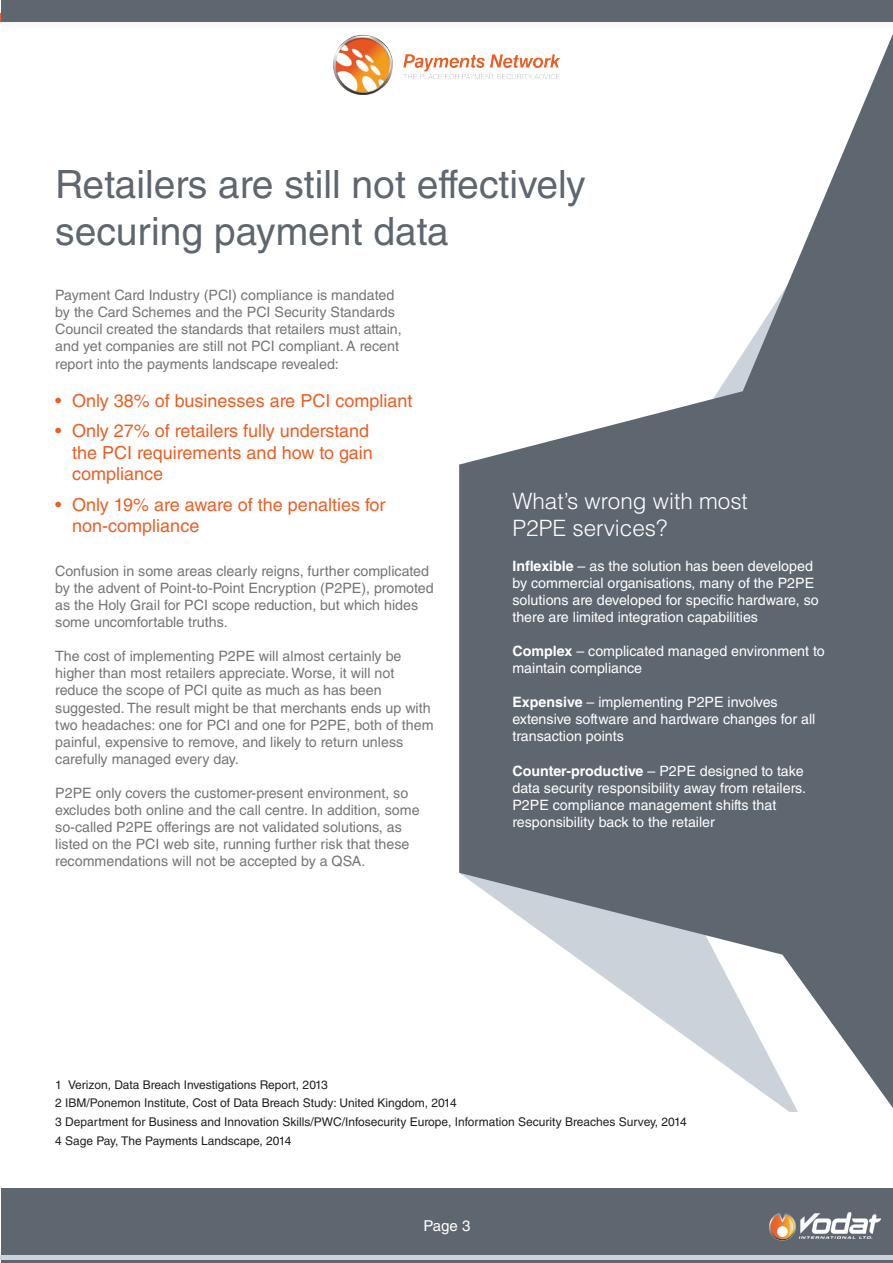
<style>
.page{position:relative;width:893px;height:1263px;background:#fff}
.page>*{position:absolute;margin:0;border:0;box-sizing:border-box;transform-origin:0 0}
.Super_Heading_Para{font:39px/46.8px "Helvetica LT Std";color:#5e6670}
.Standout_Para_Large{font:300 22.5px/27px "Helvetica LT Std";color:#fff}
.Bullet_standout{font:18px/21.6px "Helvetica LT Std";color:#ea5f26}
.Page_numbering{font:15px "Helvetica LT Std";color:#fff}
.Standard_Para{font:14.25px/17.1px "Helvetica LT Std";color:#767575}
.Standard_Para-2{font:14.25px/17.1px "Helvetica LT Std";color:#fff}
.Small_note{font:12px "Helvetica LT Std";color:#231f20}
.s1{font-weight:700}
</style>
<div class="page">
<svg style="left:1px;top:21px;width:892px;height:1px"></svg>
<div style="left:1px;top:1188px;width:892px;height:75px;background:#5e6670"></div>
<img style="left:769px;top:1213px;width:111px;height:27px">
<div style="left:0;top:1255px;width:893px;height:5px;background:#ccd2d9"></div>
<img style="left:333px;top:34px;width:126px;height:60px">
<div style="left:1px;top:0;width:892px;height:21px;background:#5e6670"></div>
<svg style="left:459px;top:34px;width:434px;height:1074px;fill:#5e6670"></svg>
<p class="Super_Heading_Para" style="left:55px;top:161px;width:532px">Retailers are still not effectively securing payment data</p>
<p class="Standard_Para" style="left:55px;top:286px;width:348px">Payment Card Industry (PCI) compliance is mandated by the Card Schemes and the PCI Security Standards Council created the standards that retailers must attain, and yet companies are still not PCI compliant. A recent report into the payments landscape revealed:</p>
<p class="Bullet_standout" style="left:55px;top:390px;width:359px">• Only 38% of businesses are PCI compliant</p>
<p class="Bullet_standout" style="left:72px;top:420px;width:302px;text-indent:-17px">• Only 27% of retailers fully understand the PCI requirements and how to gain compliance</p>
<p class="Bullet_standout" style="left:72px;top:493px;width:315px;text-indent:-17px">• Only 19% are aware of the penalties for non-compliance</p>
<p class="Standard_Para" style="left:55px;top:562px;width:380px">Confusion in some areas clearly reigns, further complicated by the advent of Point-to-Point Encryption (P2PE), promoted as the Holy Grail for PCI scope reduction, but which hides some uncomfortable truths.</p>
<p class="Standard_Para" style="left:55px;top:648px;width:380px">The cost of implementing P2PE will almost certainly be higher than most retailers appreciate. Worse, it will not reduce the scope of PCI quite as much as has been suggested. The result might be that merchants ends up with two headaches: one for PCI and one for P2PE, both of them painful, expensive to remove, and likely to return unless carefully managed every day.</p>
<p class="Standard_Para" style="left:55px;top:784px;width:366px">P2PE only covers the customer-present environment, so excludes both online and the call centre. In addition, some so-called P2PE offerings are not validated solutions, as listed on the PCI web site, running further risk that these recommendations will not be accepted by a QSA.</p>
<p class="Standout_Para_Large" style="left:512px;top:488px;width:237px">What’s wrong with most<br>P2PE services?</p>
<p class="Standard_Para-2" style="left:512px;top:557px;width:308px"><span class="s1">Inflexible</span> – as the solution has been developed by commercial organisations, many of the P2PE solutions are developed for specific hardware, so there are limited integration capabilities</p>
<p class="Standard_Para-2" style="left:512px;top:642px;width:314px"><span class="s1">Complex</span> – complicated managed environment to maintain compliance</p>
<p class="Standard_Para-2" style="left:512px;top:694px;width:304px"><span class="s1">Expensive</span> – implementing P2PE involves extensive software and hardware changes for all transaction points</p>
<p class="Standard_Para-2" style="left:512px;top:762px;width:295px"><span class="s1">Counter-productive</span> – P2PE designed to take data security responsibility away from retailers.<br>P2PE compliance management shifts that responsibility back to the retailer</p>
<p class="Small_note" style="left:55px;top:1077px;width:274px">1 Verizon, Data Breach Investigations Report, 2013</p>
<p class="Small_note" style="left:55px;top:1096px;width:403px">2 IBM/Ponemon Institute, Cost of Data Breach Study: United Kingdom, 2014</p>
<p class="Small_note" style="left:55px;top:1115px;width:633px">3 Department for Business and Innovation Skills/PWC/Infosecurity Europe, Information Security Breaches Survey, 2014</p>
<p class="Small_note" style="left:55px;top:1133px;width:238px">4 Sage Pay, The Payments Landscape, 2014</p>
<p class="Page_numbering" style="left:424px;top:1217px;width:48px">Page 3</p>
</div>
